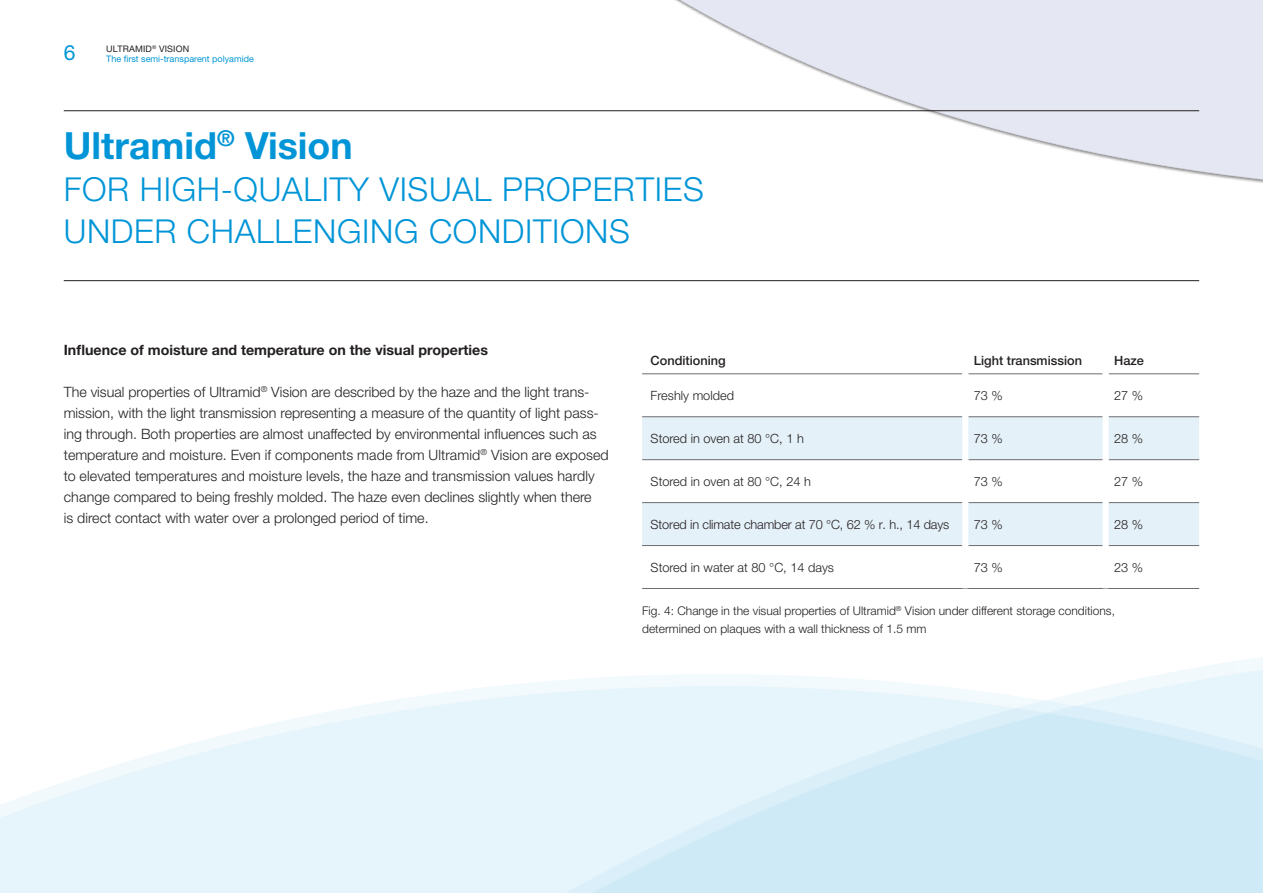
<style>
.page{position:relative;width:1263px;height:893px;background:#fff}
.page>*{position:absolute;margin:0;border:0;box-sizing:border-box;transform-origin:0 0}
.t1{font:700 37.5px "Helvetica Neue LT Pro";color:#0195d7}
.t2{font:300 33px/42px "Helvetica Neue LT Pro";letter-spacing:.02em;color:#0195d7}
.t3{font:21px "Helvetica Neue LT Pro";color:#0195d7}
.t4{font:300 14.25px/21px "Helvetica Neue LT Pro";color:#231f20}
.t5{font:700 14.25px "Helvetica Neue LT Pro";color:#231f20}
.t6{font:300 12.75px "Helvetica Neue LT Pro";color:#231f20}
.t7{font:500 12.75px "Helvetica Neue LT Pro";color:#231f20}
.t8{font:300 12px/18px "Helvetica Neue LT Pro";color:#231f20}
.t9{font:9px/10.5px "Helvetica Neue LT Pro";color:#0297d3}
.s1{color:#231f20}
</style>
<div class="page">
<div style="left:595px;top:0;width:668px;height:193px;background:#231f20;opacity:.5"></div>
<div style="left:0;top:672px;width:1263px;height:221px;background:#fff;opacity:.6"></div>
<hr style="left:64px;top:110px;width:1135px;height:1px;background:#231f20">
<hr style="left:64px;top:280px;width:1135px;height:1px;background:#231f20">
<div style="left:438px;top:634px;width:825px;height:259px;background:#fff;opacity:.6"></div>
<svg style="left:642px;top:417px;width:557px;height:128px;fill:#e5f1f8"></svg>
<hr style="left:642px;top:374px;width:320px;height:1px;background:#6c6d70">
<hr style="left:968px;top:374px;width:135px;height:1px;background:#6c6d70">
<hr style="left:1109px;top:374px;width:90px;height:1px;background:#6c6d70">
<hr style="left:642px;top:416px;width:320px;height:1px;background:#6c6d70">
<hr style="left:968px;top:416px;width:135px;height:1px;background:#6c6d70">
<hr style="left:1109px;top:416px;width:90px;height:1px;background:#6c6d70">
<hr style="left:642px;top:459px;width:320px;height:1px;background:#6c6d70">
<hr style="left:968px;top:459px;width:135px;height:1px;background:#6c6d70">
<hr style="left:1109px;top:459px;width:90px;height:1px;background:#6c6d70">
<hr style="left:642px;top:502px;width:320px;height:1px;background:#6c6d70">
<hr style="left:968px;top:502px;width:135px;height:1px;background:#6c6d70">
<hr style="left:1109px;top:502px;width:90px;height:1px;background:#6c6d70">
<hr style="left:642px;top:545px;width:320px;height:1px;background:#6c6d70">
<hr style="left:968px;top:545px;width:135px;height:1px;background:#6c6d70">
<hr style="left:1109px;top:545px;width:90px;height:1px;background:#6c6d70">
<hr style="left:642px;top:588px;width:323px;height:1px;background:#6c6d70">
<hr style="left:965px;top:588px;width:141px;height:1px;background:#6c6d70">
<hr style="left:1106px;top:588px;width:93px;height:1px;background:#6c6d70">
<div style="left:962px;top:417px;width:6px;height:43px;background:#fff"></div>
<div style="left:1103px;top:417px;width:6px;height:43px;background:#fff"></div>
<div style="left:962px;top:460px;width:6px;height:43px;background:#fff"></div>
<div style="left:1103px;top:460px;width:6px;height:43px;background:#fff"></div>
<div style="left:962px;top:503px;width:6px;height:43px;background:#fff"></div>
<div style="left:1103px;top:503px;width:6px;height:43px;background:#fff"></div>
<h3 class="t3" style="left:64px;top:40px;width:13px">6</h3>
<p class="t9" style="left:106px;top:43px;width:149px"><span class="s1">ULTRAMID</span><sup>®</sup> <span class="s1">VISION<br></span>The first semi-transparent polyamide</p>
<h1 class="t1" style="left:64px;top:122px;width:290px">Ultramid<sup>®</sup> Vision</h1>
<h2 class="t2" style="left:64px;top:168px;width:641px">FOR HIGH-QUALITY VISUAL PROPERTIES<br>UNDER CHALLENGING CONDITIONS</h2>
<p class="t5" style="left:64px;top:341px;width:426px">Influence of moisture and temperature on the visual properties</p>
<p class="t4" style="left:64px;top:381px;width:546px">The visual properties of Ultramid<sup>®</sup> Vision are described by the haze and the light trans&shy;mission, with the light transmission representing a measure of the quantity of light pass&shy;ing through. Both properties are almost unaffected by environmental influences such as temperature and moisture. Even if components made from Ultramid<sup>®</sup> Vision are exposed to elevated temperatures and moisture levels, the haze and transmission values hardly change compared to being freshly molded. The haze even declines slightly when there<br>is direct contact with water over a prolonged period of time.</p>
<p class="t7" style="left:651px;top:353px;width:77px">Conditioning</p>
<p class="t7" style="left:974px;top:353px;width:110px">Light transmission</p>
<p class="t7" style="left:1114px;top:353px;width:31px">Haze</p>
<p class="t6" style="left:651px;top:387px;width:85px">Freshly molded</p>
<p class="t6" style="left:974px;top:387px;width:31px">73 %</p>
<p class="t6" style="left:1114px;top:387px;width:31px">27 %</p>
<p class="t6" style="left:651px;top:430px;width:155px">Stored in oven at 80 °C, 1 h</p>
<p class="t6" style="left:974px;top:430px;width:31px">73 %</p>
<p class="t6" style="left:1114px;top:430px;width:31px">28 %</p>
<p class="t6" style="left:651px;top:473px;width:162px">Stored in oven at 80 °C, 24 h</p>
<p class="t6" style="left:974px;top:473px;width:31px">73 %</p>
<p class="t6" style="left:1114px;top:473px;width:31px">27 %</p>
<p class="t6" style="left:651px;top:516px;width:300px">Stored in climate chamber at 70 °C, 62 % r. h., 14 days</p>
<p class="t6" style="left:974px;top:516px;width:31px">73 %</p>
<p class="t6" style="left:1114px;top:516px;width:31px">28 %</p>
<p class="t6" style="left:651px;top:559px;width:185px">Stored in water at 80 °C, 14 days</p>
<p class="t6" style="left:974px;top:559px;width:31px">73 %</p>
<p class="t6" style="left:1114px;top:559px;width:31px">23 %</p>
<p class="t8" style="left:642px;top:602px;width:474px">Fig. 4: Change in the visual properties of Ultramid<sup>®</sup> Vision under different storage conditions, determined on plaques with a wall thickness of 1.5 mm</p>
</div>
